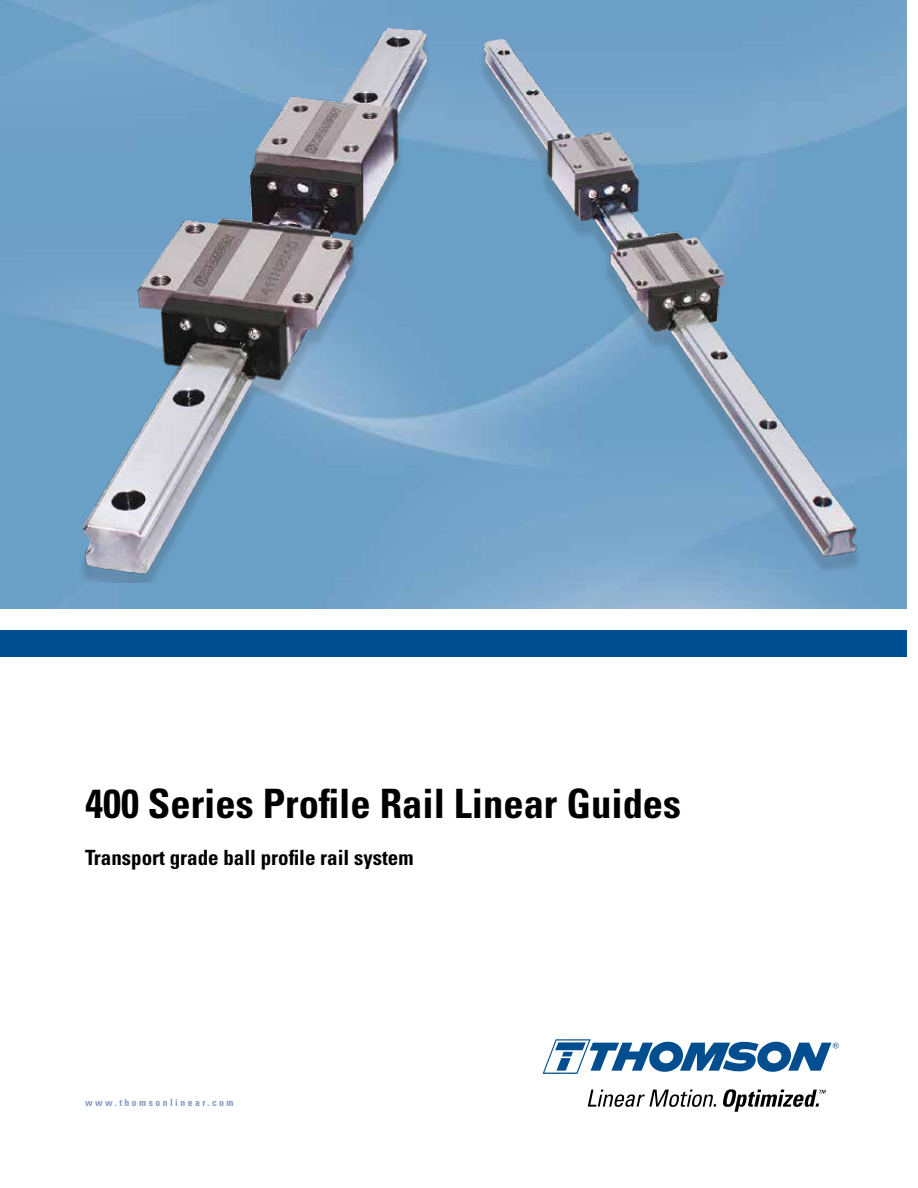
<style>
.page{position:relative;width:918px;height:1188px;background:#fff}
.page>*{position:absolute;margin:0;border:0;box-sizing:border-box;transform-origin:0 0}
.t1{font:700 condensed 40.5px "Univers";color:#000}
.t2{font:700 condensed 21px "Univers";color:#000}
.t3{font:700 condensed 9.75px "Univers";letter-spacing:.25em;color:#8299c2}
</style>
<div class="page">
<img style="left:0;top:0;width:906px;height:608px">
<div style="left:0;top:630px;width:906px;height:27px;background:#004e8f"></div>
<svg style="left:588px;top:1090px;width:128px;height:17px"></svg>
<svg style="left:543px;top:1039px;width:296px;height:35px"></svg>
<svg style="left:723px;top:1089px;width:103px;height:23px"></svg>
<img style="left:23px;top:13px;width:850px;height:569px">
<h1 class="t1" style="left:85px;top:779px;width:598px">400 Series Profile Rail Linear Guides</h1>
<p class="t2" style="left:85px;top:845px;width:330px">Transport grade ball profile rail system</p>
<p class="t3" style="left:85px;top:1097px;width:150px">www.thomsonlinear.com</p>
</div>
